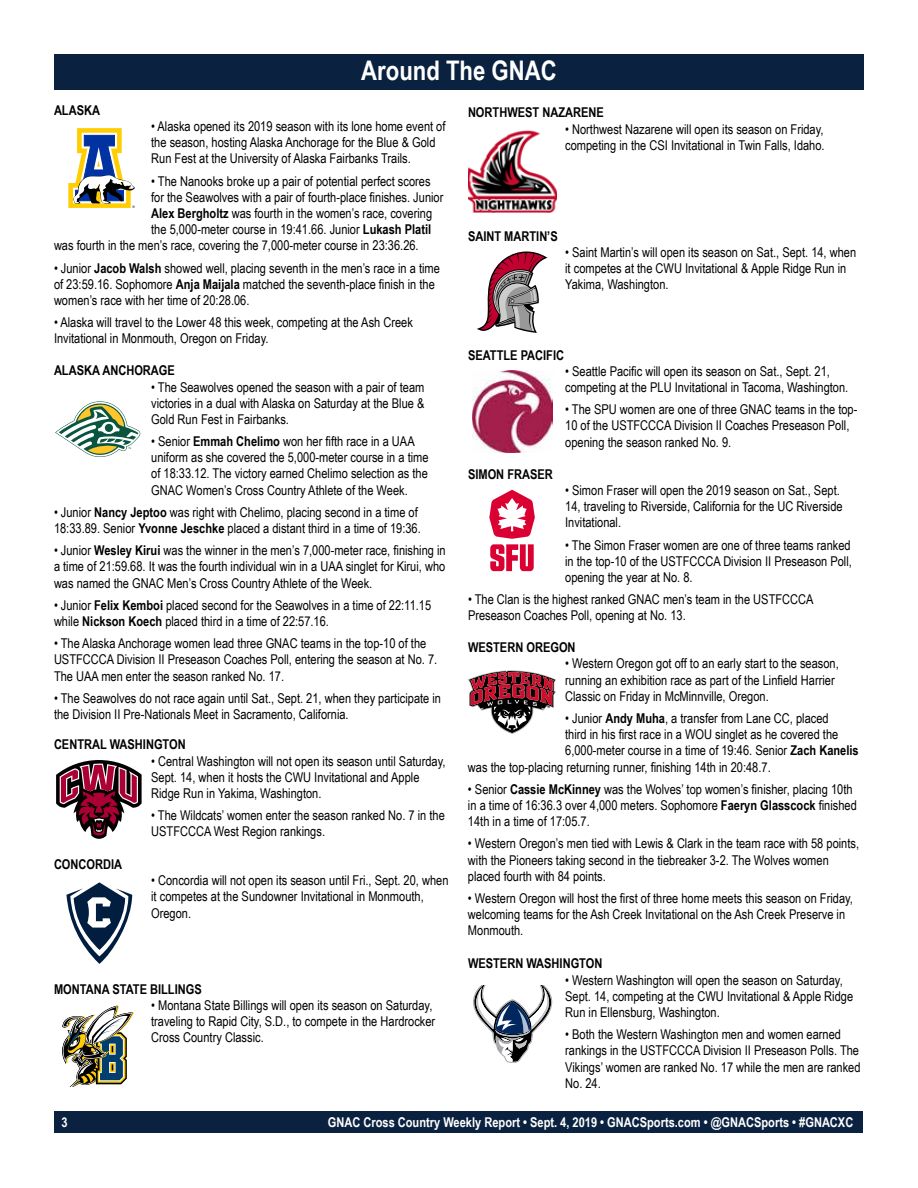
<style>
.page{position:relative;width:918px;height:1188px;background:#fff}
.page>*{position:absolute;margin:0;border:0;box-sizing:border-box;transform-origin:0 0}
.t1{font:700 27px "Arial Narrow";color:#fff}
.t2{font:13.5px/16.2px "Arial Narrow";color:#000}
.t3{font:700 13.5px "Arial Narrow";color:#000}
.t4{font:700 13.5px "Arial Narrow";color:#fff}
.t5{font:3.45px "Helvetica";color:#000}
.s1{font-weight:700}
</style>
<div class="page">
<div style="left:55px;top:1111px;width:808px;height:22px;background:#0a2240"></div>
<div style="left:54px;top:54px;width:810px;height:36px;background:#0a2240"></div>
<svg style="left:68px;top:128px;width:67px;height:80px"></svg>
<svg style="left:55px;top:401px;width:86px;height:56px"></svg>
<div style="left:105px;top:424px;width:8px;height:8px;background:#095540;border-radius:50%"></div>
<svg style="left:56px;top:760px;width:86px;height:79px"></svg>
<svg style="left:66px;top:882px;width:66px;height:82px"></svg>
<img style="left:468px;top:130px;width:88px;height:83px">
<svg style="left:477px;top:251px;width:70px;height:82px"></svg>
<img style="left:472px;top:371px;width:80px;height:81px">
<svg style="left:62px;top:1006px;width:72px;height:80px"></svg>
<svg style="left:489px;top:490px;width:46px;height:81px"></svg>
<svg style="left:468px;top:671px;width:88px;height:63px"></svg>
<svg style="left:473px;top:985px;width:80px;height:78px"></svg>
<h1 class="t1" style="left:361px;top:50px;width:197px">Around The GNAC</h1>
<p class="t3" style="left:54px;top:100px;width:48px">ALASKA</p>
<p class="t2" style="left:151px;top:118px;width:296px">• Alaska opened its 2019 season with its lone home event of the season, hosting Alaska Anchorage for the Blue &amp; Gold<br>Run Fest at the University of Alaska Fairbanks Trails.</p>
<p class="t2" style="left:151px;top:172px;width:281px">• The Nanooks broke up a pair of potential perfect scores</p>
<p class="t2" style="left:151px;top:188px;width:294px">for the Seawolves with a pair of fourth-place finishes. Junior</p>
<p class="t2" style="left:151px;top:205px;width:282px"><span class="s1">Alex Bergholtz</span> was fourth in the women’s race, covering</p>
<p class="t2" style="left:151px;top:221px;width:282px">the 5,000-meter course in 19:41.66. Junior <span class="s1">Lukash Platil</span></p>
<p class="t2" style="left:54px;top:237px;width:366px">was fourth in the men’s race, covering the 7,000-meter course in 23:36.26.</p>
<p class="t2" style="left:54px;top:259px;width:388px">• Junior <span class="s1">Jacob Walsh</span> showed well, placing seventh in the men’s race in a time of 23:59.16. Sophomore <span class="s1">Anja Maijala</span> matched the seventh-place finish in the women’s race with her time of 20:28.06.</p>
<p class="t2" style="left:54px;top:314px;width:360px">• Alaska will travel to the Lower 48 this week, competing at the Ash Creek<br>Invitational in Monmouth, Oregon on Friday.</p>
<p class="t5" style="left:133px;top:204px;width:4px">®</p>
<p class="t3" style="left:54px;top:360px;width:122px">ALASKA ANCHORAGE</p>
<p class="t2" style="left:151px;top:378px;width:275px;text-align:justify">• The Seawolves opened the season with a pair of team victories in a dual with Alaska on Saturday at the Blue &amp; Gold Run Fest in Fairbanks.</p>
<p class="t2" style="left:151px;top:433px;width:279px">• Senior <span class="s1">Emmah Chelimo</span> won her fifth race in a UAA uniform as she covered the 5,000-meter course in a time of 18:33.12. The victory earned Chelimo selection as the GNAC Women’s Cross Country Athlete of the Week.</p>
<p class="t2" style="left:54px;top:504px;width:368px">• Junior <span class="s1">Nancy Jeptoo</span> was right with Chelimo, placing second in a time of<br>18:33.89. Senior <span class="s1">Yvonne Jeschke</span> placed a distant third in a time of 19:36.</p>
<p class="t2" style="left:54px;top:542px;width:393px;text-align:justify">• Junior <span class="s1">Wesley Kirui</span> was the winner in the men’s 7,000-meter race, finishing in a time of 21:59.68. It was the fourth individual win in a UAA singlet for Kirui, who was named the GNAC Men’s Cross Country Athlete of the Week.</p>
<p class="t2" style="left:54px;top:597px;width:379px">• Junior <span class="s1">Felix Kemboi</span> placed second for the Seawolves in a time of 22:11.15 while <span class="s1">Nickson Koech</span> placed third in a time of 22:57.16.</p>
<p class="t2" style="left:54px;top:635px;width:385px">• The Alaska Anchorage women lead three GNAC teams in the top-10 of the<br>USTFCCCA Division II Preseason Coaches Poll, entering the season at No. 7.<br>The UAA men enter the season ranked No. 17.</p>
<p class="t2" style="left:54px;top:690px;width:389px">• The Seawolves do not race again until Sat., Sept. 21, when they participate in the Division II Pre-Nationals Meet in Sacramento, California.</p>
<p class="t3" style="left:54px;top:734px;width:133px">CENTRAL WASHINGTON</p>
<p class="t2" style="left:151px;top:752px;width:296px">• Central Washington will not open its season until Saturday,<br>Sept. 14, when it hosts the CWU Invitational and Apple<br>Ridge Run in Yakima, Washington.</p>
<p class="t2" style="left:151px;top:807px;width:295px">• The Wildcats’ women enter the season ranked No. 7 in the<br>USTFCCCA West Region rankings.</p>
<p class="t3" style="left:54px;top:854px;width:70px">CONCORDIA</p>
<p class="t2" style="left:151px;top:872px;width:299px">• Concordia will not open its season until Fri., Sept. 20, when it competes at the Sundowner Invitational in Monmouth,<br>Oregon.</p>
<p class="t3" style="left:54px;top:979px;width:149px">MONTANA STATE BILLINGS</p>
<p class="t2" style="left:151px;top:997px;width:286px">• Montana State Billings will open its season on Saturday, traveling to Rapid City, S.D., to compete in the Hardrocker<br>Cross Country Classic.</p>
<p class="t3" style="left:468px;top:102px;width:137px">NORTHWEST NAZARENE</p>
<p class="t2" style="left:565px;top:120px;width:261px">• Northwest Nazarene will open its season on Friday, competing in the CSI Invitational in Twin Falls, Idaho.</p>
<p class="t3" style="left:468px;top:226px;width:91px">SAINT MARTIN’S</p>
<p class="t2" style="left:565px;top:243px;width:293px">• Saint Martin’s will open its season on Sat., Sept. 14, when it competes at the CWU Invitational &amp; Apple Ridge Run in<br>Yakima, Washington.</p>
<p class="t3" style="left:468px;top:345px;width:98px">SEATTLE PACIFIC</p>
<p class="t3" style="left:468px;top:464px;width:86px">SIMON FRASER</p>
<p class="t2" style="left:565px;top:362px;width:285px">• Seattle Pacific will open its season on Sat., Sept. 21, competing at the PLU Invitational in Tacoma, Washington.</p>
<p class="t2" style="left:565px;top:401px;width:294px">• The SPU women are one of three GNAC teams in the top-<br>10 of the USTFCCCA Division II Coaches Preseason Poll, opening the season ranked No. 9.</p>
<p class="t2" style="left:565px;top:482px;width:279px">• Simon Fraser will open the 2019 season on Sat., Sept.<br>14, traveling to Riverside, California for the UC Riverside<br>Invitational.</p>
<p class="t2" style="left:565px;top:536px;width:288px;text-align:justify">• The Simon Fraser women are one of three teams ranked in the top-10 of the USTFCCCA Division II Preseason Poll, opening the year at No. 8.</p>
<p class="t2" style="left:468px;top:591px;width:347px">• The Clan is the highest ranked GNAC men’s team in the USTFCCCA<br>Preseason Coaches Poll, opening at No. 13.</p>
<p class="t3" style="left:468px;top:637px;width:109px">WESTERN OREGON</p>
<p class="t2" style="left:565px;top:655px;width:275px">• Western Oregon got off to an early start to the season, running an exhibition race as part of the Linfield Harrier<br>Classic on Friday in McMinnville, Oregon.</p>
<p class="t2" style="left:565px;top:710px;width:265px">• Junior <span class="s1">Andy Muha</span>, a transfer from Lane CC, placed</p>
<p class="t2" style="left:565px;top:726px;width:275px">third in his first race in a WOU singlet as he covered the</p>
<p class="t2" style="left:565px;top:742px;width:295px">6,000-meter course in a time of 19:46. Senior <span class="s1">Zach Kanelis</span></p>
<p class="t2" style="left:468px;top:758px;width:304px">was the top-placing returning runner, finishing 14th in 20:48.7.</p>
<p class="t2" style="left:468px;top:780px;width:390px">• Senior <span class="s1">Cassie McKinney</span> was the Wolves’ top women’s finisher, placing 10th in a time of 16:36.3 over 4,000 meters. Sophomore <span class="s1">Faeryn Glasscock</span> finished<br>14th in a time of 17:05.7.</p>
<p class="t2" style="left:468px;top:835px;width:393px">• Western Oregon’s men tied with Lewis &amp; Clark in the team race with 58 points, with the Pioneers taking second in the tiebreaker 3-2. The Wolves women placed fourth with 84 points.</p>
<p class="t2" style="left:468px;top:890px;width:387px">• Western Oregon will host the first of three home meets this season on Friday, welcoming teams for the Ash Creek Invitational on the Ash Creek Preserve in<br>Monmouth.</p>
<p class="t3" style="left:468px;top:953px;width:136px">WESTERN WASHINGTON</p>
<p class="t2" style="left:565px;top:971px;width:290px">• Western Washington will open the season on Saturday,<br>Sept. 14, competing at the CWU Invitational &amp; Apple Ridge<br>Run in Ellensburg, Washington.</p>
<p class="t2" style="left:565px;top:1026px;width:297px">• Both the Western Washington men and women earned rankings in the USTFCCCA Division II Preseason Polls. The Vikings’ women are ranked No. 17 while the men are ranked No. 24.</p>
<p class="t4" style="left:61px;top:1112px;width:8px">3</p>
<p class="t4" style="left:328px;top:1112px;width:527px">GNAC Cross Country Weekly Report • Sept. 4, 2019 • GNACSports.com • @GNACSports • #GNACXC</p>
</div>
